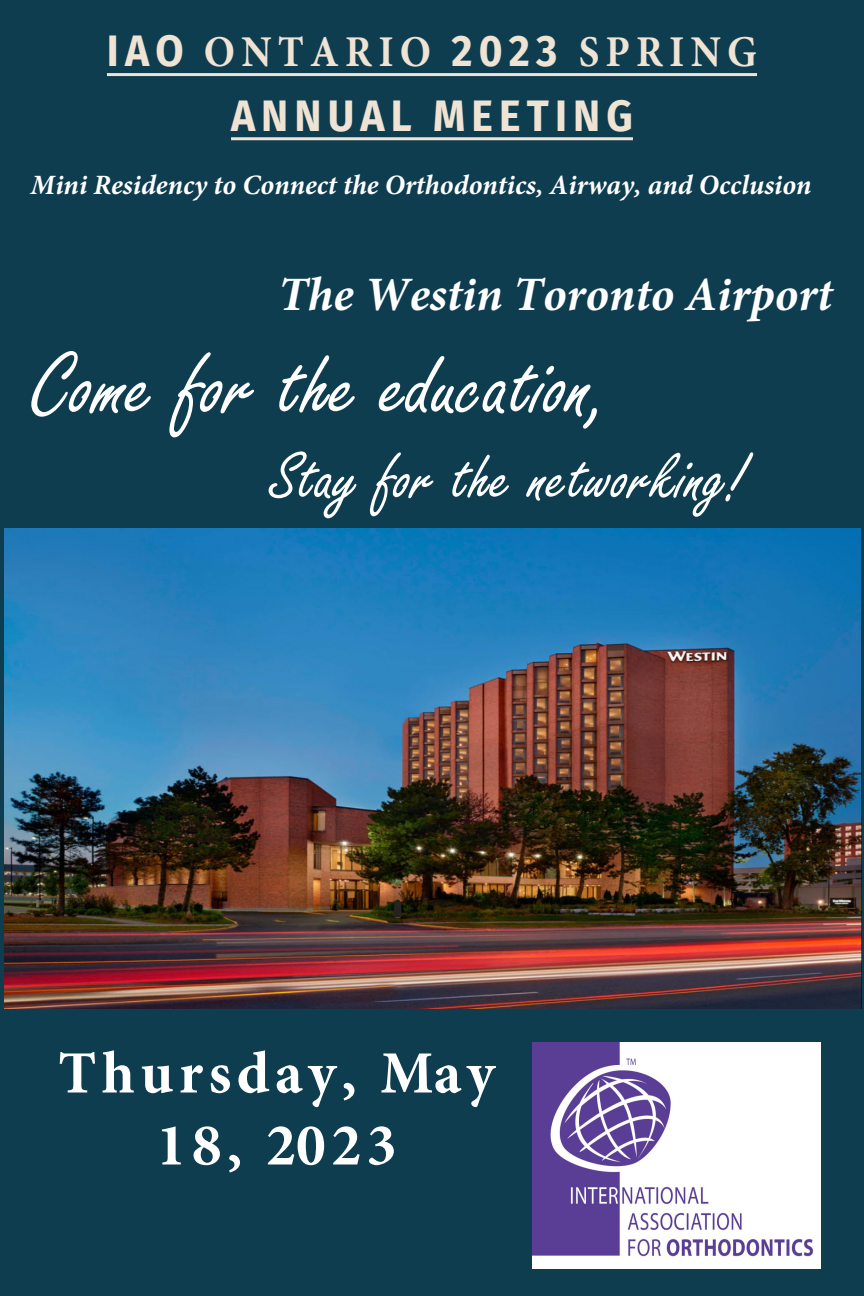
<style>
.page{position:relative;width:864px;height:1296px;background:#0f3d50}
.page>*{position:absolute;margin:0;border:0;box-sizing:border-box;transform-origin:0 0}
.t1{font:96px "Freestyle Script";color:#fff}
.t2{font:72px "Freestyle Script";color:#fff}
.t3{font:700 60px/72px "Minion Pro";letter-spacing:.09em;color:#fff;text-align:center}
.t4{font:italic 700 48px "Minion Pro";color:#fff}
.t5{font:700 44px/65.2px "Fira Sans";letter-spacing:.15em;color:#efe3d4;text-align:center;scale:.93 1}
.t6{font:italic 700 28px "Minion Pro";color:#fff}
.s1{font-family:"Minion Pro"}
</style>
<div class="page">
<img style="left:4px;top:529px;width:858px;height:479px">
<img style="left:533px;top:1043px;width:288px;height:226px">
<hr style="left:107px;top:73px;width:650px;height:3px;background:#efe3d4">
<hr style="left:231px;top:138px;width:402px;height:2px;background:#efe3d4">
<p class="t5" style="left:107px;top:15px;width:700px">IAO <span class="s1">ONTARIO</span> 2023 <span class="s1">SPRING<br></span>ANNUAL MEETING</p>
<p class="t6" style="left:31px;top:165px;width:783px">Mini Residency to Connect the Orthodontics, Airway, and Occlusion</p>
<h3 class="t4" style="left:278px;top:260px;width:556px">The Westin Toronto Airport</h3>
<p class="t1" style="left:32px;top:333px;width:582px">Come for the education,</p>
<p class="t2" style="left:270px;top:438px;width:477px">Stay for the networking!</p>
<p class="t3" style="left:58px;top:1037px;width:438px">Thursday, May<br>18, 2023</p>
</div>
